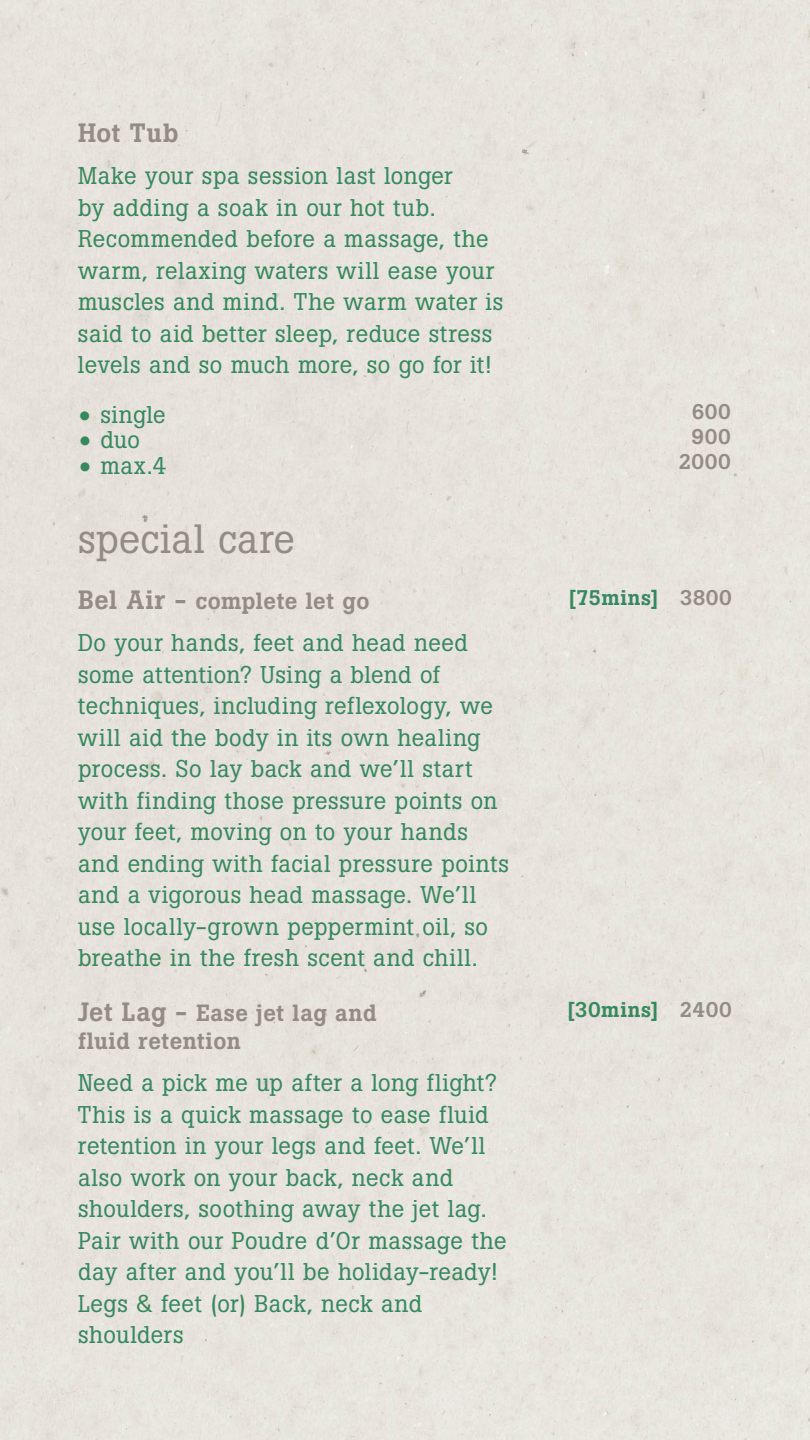
<style>
.page{position:relative;width:810px;height:1440px;background:#e7e3dc}
.page>*{position:absolute;margin:0;border:0;box-sizing:border-box;transform-origin:0 0}
.t1{font:40.5px "Boton";letter-spacing:.01em;color:#948b85}
.t2{font:500 26.25px "Boton";letter-spacing:.03em;color:#948b85}
.t3{font:24px/31.5px "Boton";letter-spacing:.025em;color:#36885f}
.t4{font:500 23.25px/27.8px "Boton";letter-spacing:.025em;color:#948b85}
.t5{font:500 21px "Boton";letter-spacing:.03em;color:#36885f}
.t6{font:500 21px "Boton";letter-spacing:.03em;color:#948b85}
.s1{font-family:"Lato"}
.s2{font-size:26.25px}
.s3{color:#948b85}
</style>
<div class="page">
<p class="t2" style="left:78px;top:117px;width:102px">Hot Tub</p>
<p class="t3" style="left:78px;top:160px;width:427px">Make your spa session last longer<br>by adding a soak in our hot tub.<br>Recommended before a massage, the warm, relaxing waters will ease your muscles and mind. The warm water is said to aid better sleep, reduce stress levels and so much more, so go for it!</p>
<p class="t3" style="left:78px;top:399px;width:89px"><span class="s1">•</span> single</p>
<p class="t6" style="left:692px;top:399px;width:41px">600</p>
<p class="t3" style="left:78px;top:424px;width:63px"><span class="s1">•</span> duo</p>
<p class="t6" style="left:692px;top:424px;width:41px">900</p>
<p class="t3" style="left:78px;top:450px;width:90px"><span class="s1">•</span> max.4</p>
<p class="t6" style="left:679px;top:449px;width:54px">2000</p>
<h1 class="t1" style="left:78px;top:515px;width:219px">special care</h1>
<p class="t4" style="left:78px;top:587px;width:293px"><span class="s2">Bel Air -</span> complete let go</p>
<p class="t3" style="left:78px;top:627px;width:432px">Do your hands, feet and head need some attention? Using a blend of techniques, including reflexology, we will aid the body in its own healing process. So lay back and we’ll start with finding those pressure points on your feet, moving on to your hands and ending with facial pressure points and a vigorous head massage. We’ll use locally-grown peppermint oil, so breathe in the fresh scent and chill.</p>
<p class="t4" style="left:78px;top:999px;width:300px"><span class="s2">Jet Lag -</span> Ease jet lag and fluid retention</p>
<p class="t3" style="left:78px;top:1067px;width:430px">Need a pick me up after a long flight?<br>This is a quick massage to ease fluid retention in your legs and feet. We’ll also work on your back, neck and shoulders, soothing away the jet lag.<br>Pair with our Poudre d’Or massage the day after and you’ll be holiday-ready!<br>Legs &amp; feet (or) Back, neck and shoulders</p>
<p class="t5" style="left:568px;top:585px;width:165px">[75mins] <span class="s3">3800</span></p>
<p class="t5" style="left:567px;top:997px;width:166px">[30mins] <span class="s3">2400</span></p>
</div>
